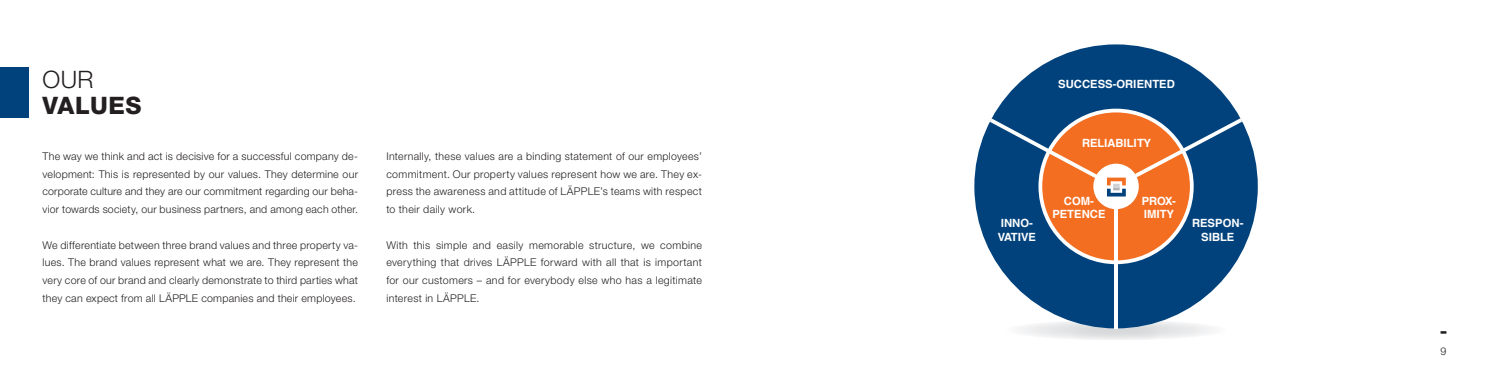
<style>
.page{position:relative;width:1489px;height:373px;background:#fff}
.page>*{position:absolute;margin:0;border:0;box-sizing:border-box;transform-origin:0 0}
.LÄPPLE_CD_Headline{font:800 24px "Helvetica Neue LT Pro";letter-spacing:.025em;color:#231f20}
.LÄPPLE_CD_Headline-2{font:300 24px "Helvetica Neue LT Pro";color:#231f20}
.t1{font:700 11.25px/13.5px "Helvetica World";color:#fff;text-align:center}
.Fliesstext_Headline{font:300 10.62px/17.8px "Helvetica Neue LT Pro";letter-spacing:.025em;color:#231f20;text-align:justify}
</style>
<div class="page">
<div style="left:0;top:67px;width:28px;height:50px;background:#01427c"></div>
<img style="left:1020px;top:319px;width:193px;height:20px">
<div style="left:974px;top:44px;width:283px;height:284px;background:#01427c;border-radius:50%"></div>
<svg style="left:1039px;top:108px;width:154px;height:156px;fill:#f36e21"></svg>
<div style="left:1093px;top:163px;width:45px;height:46px;background:#fff;border-radius:50%"></div>
<svg style="left:1113px;top:196px;width:4px;height:132px"></svg>
<svg style="left:989px;top:118px;width:253px;height:78px"></svg>
<svg style="left:1440px;top:331px;width:6px;height:2px"></svg>
<p class="LÄPPLE_CD_Headline-2" style="left:43px;top:65px;width:53px">OUR</p>
<p class="LÄPPLE_CD_Headline" style="left:43px;top:90px;width:100px">VALUES</p>
<p class="Fliesstext_Headline" style="left:43px;top:147px;width:317px">The way we think and act is decisive for a successful company de&shy;velopment: This is represented by our values. They determine our corporate culture and they are our commitment regarding our beha&shy;vior towards society, our business partners, and among each other.</p>
<p class="Fliesstext_Headline" style="left:43px;top:235px;width:317px">We differentiate between three brand values and three property va&shy;lues. The brand values represent what we are. They represent the very core of our brand and clearly demonstrate to third parties what they can expect from all LÄPPLE companies and their employees.</p>
<p class="Fliesstext_Headline" style="left:386px;top:147px;width:317px">Internally, these values are a binding statement of our employees’ commitment. Our property values represent how we are. They ex&shy;press the awareness and attitude of LÄPPLE’s teams with respect to their daily work.</p>
<p class="Fliesstext_Headline" style="left:386px;top:235px;width:317px">With this simple and easily memorable structure, we combine everything that drives LÄPPLE forward with all that is important for our customers – and for everybody else who has a legitimate interest in LÄPPLE.</p>
<p class="t1" style="left:1058px;top:77px;width:118px">SUCCESS-ORIENTED</p>
<p class="t1" style="left:1081px;top:136px;width:71px">RELIABILITY</p>
<p class="t1" style="left:997px;top:216px;width:40px;text-align:left">INNO-<br>VATIVE</p>
<p class="t1" style="left:1052px;top:193px;width:55px">COM-<br>PETENCE</p>
<p class="t1" style="left:1141px;top:193px;width:36px;text-align:left">PROX-<br>IMITY</p>
<p class="t1" style="left:1192px;top:216px;width:53px">RESPON-<br>SIBLE</p>
<p class="Fliesstext_Headline" style="left:1440px;top:341px;width:7px">9</p>
</div>
